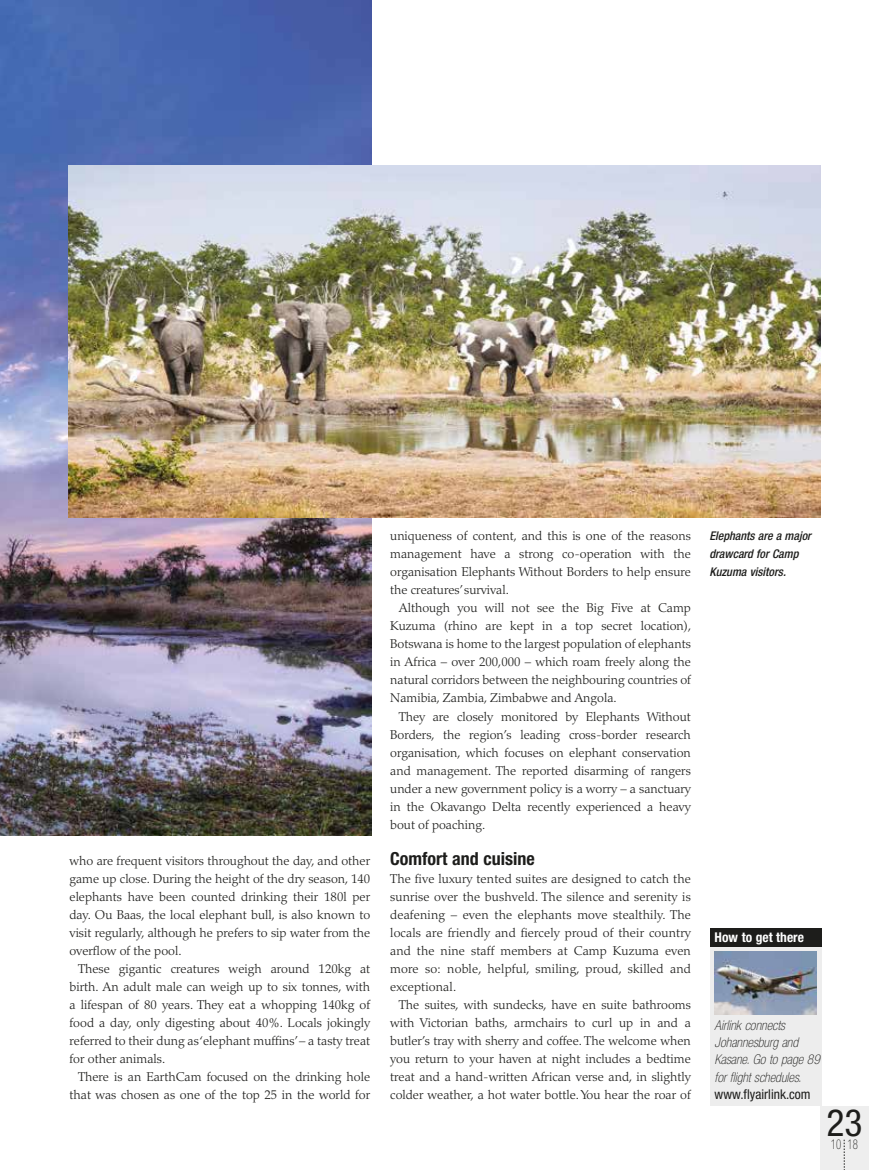
<style>
.page{position:relative;width:893px;height:1170px;background:#fff}
.page>*{position:absolute;margin:0;border:0;box-sizing:border-box;transform-origin:0 0}
.t1{font:condensed 37.5px "Helvetica Neue LT Std";color:#1d1d1b}
.t2{font:700 condensed 18px "Helvetica Neue LT Std";color:#1d1d1b}
.t3{font:italic 100 condensed 13.5px/17.1px "Helvetica Neue LT Std";color:#1d1d1b}
.t4{font:condensed 13.5px "Helvetica Neue LT Std";color:#1d1d1b}
.t5{font:700 condensed 13.5px "Helvetica Neue LT Std";color:#fff}
.t6{font:100 condensed 13.5px "Helvetica Neue LT Std";color:#1d1d1b;scale:.8 1}
.t7{font:300 12.75px/18px "Palatino LT Std";color:#1d1d1b;text-align:justify}
.t8{font:italic 500 condensed 12px/18px "Helvetica Neue LT Std";color:#1d1d1b}
</style>
<div class="page">
<img style="left:0;top:0;width:372px;height:835px">
<div style="left:710px;top:945px;width:112px;height:161px;background:#ededed"></div>
<div style="left:710px;top:928px;width:112px;height:18px;background:#1d1d1b"></div>
<img style="left:715px;top:951px;width:102px;height:63px">
<img style="left:68px;top:166px;width:753px;height:351px">
<div style="left:820px;top:1106px;width:48px;height:63px;background:#ededed"></div>
<svg style="left:844px;top:1139px;width:1px;height:29px"></svg>
<p class="t7" style="left:70px;top:851px;width:302px">who are frequent visitors throughout the day, and other game up close. During the height of the dry season, 140 elephants have been counted drinking their 180l per day. Ou Baas, the local elephant bull, is also known to visit regularly, although he prefers to sip water from the overflow of the pool.</p>
<p class="t7" style="left:70px;top:959px;width:302px;text-indent:9px">These gigantic creatures weigh around 120kg at birth. An adult male can weigh up to six tonnes, with a lifespan of 80 years. They eat a whopping 140kg of food a day, only digesting about 40%. Locals jokingly referred to their dung as ‘elephant muffins’ – a tasty treat for other animals.</p>
<p class="t7" style="left:70px;top:1067px;width:302px;text-align:right">There is an EarthCam focused on the drinking hole that was chosen as one of the top 25 in the world for</p>
<p class="t7" style="left:390px;top:527px;width:302px">uniqueness of content, and this is one of the reasons management have a strong co-operation with the organisation Elephants Without Borders to help ensure the creatures’ survival.</p>
<p class="t7" style="left:390px;top:599px;width:303px;text-indent:9px">Although you will not see the Big Five at Camp Kuzuma (rhino are kept in a top secret location), Botswana is home to the largest population of elephants in Africa – over 200,000 – which roam freely along the natural corridors between the neighbouring countries of Namibia, Zambia, Zimbabwe and Angola.</p>
<p class="t7" style="left:390px;top:707px;width:302px;text-indent:9px">They are closely monitored by Elephants Without Borders, the region’s leading cross-border research organisation, which focuses on elephant conservation and management. The reported disarming of rangers under a new government policy is a worry – a sanctuary in the Okavango Delta recently experienced a heavy bout of poaching.</p>
<h2 class="t2" style="left:390px;top:847px;width:146px">Comfort and cuisine</h2>
<p class="t7" style="left:390px;top:869px;width:302px">The five luxury tented suites are designed to catch the sunrise over the bushveld. The silence and serenity is deafening – even the elephants move stealthily. The locals are friendly and fiercely proud of their country and the nine staff members at Camp Kuzuma even more so: noble, helpful, smiling, proud, skilled and exceptional.</p>
<p class="t7" style="left:390px;top:995px;width:302px;text-indent:9px">The suites, with sundecks, have en suite bathrooms with Victorian baths, armchairs to curl up in and a butler’s tray with sherry and coffee. The welcome when you return to your haven at night includes a bedtime treat and a hand-written African verse and, in slightly colder weather, a hot water bottle. You hear the roar of</p>
<p class="t8" style="left:709px;top:527px;width:103px">Elephants are a major drawcard for Camp<br>Kuzuma visitors.</p>
<p class="t5" style="left:715px;top:929px;width:91px">How to get there</p>
<p class="t3" style="left:715px;top:1016px;width:107px">Airlink connects<br>Johannesburg and<br>Kasane. Go to page 89 for flight schedules.</p>
<p class="t4" style="left:715px;top:1085px;width:98px">www.flyairlink.com</p>
<h1 class="t1" style="left:826px;top:1101px;width:37px">23</h1>
<p class="t6" style="left:831px;top:1136px;width:35px">10 18</p>
</div>
